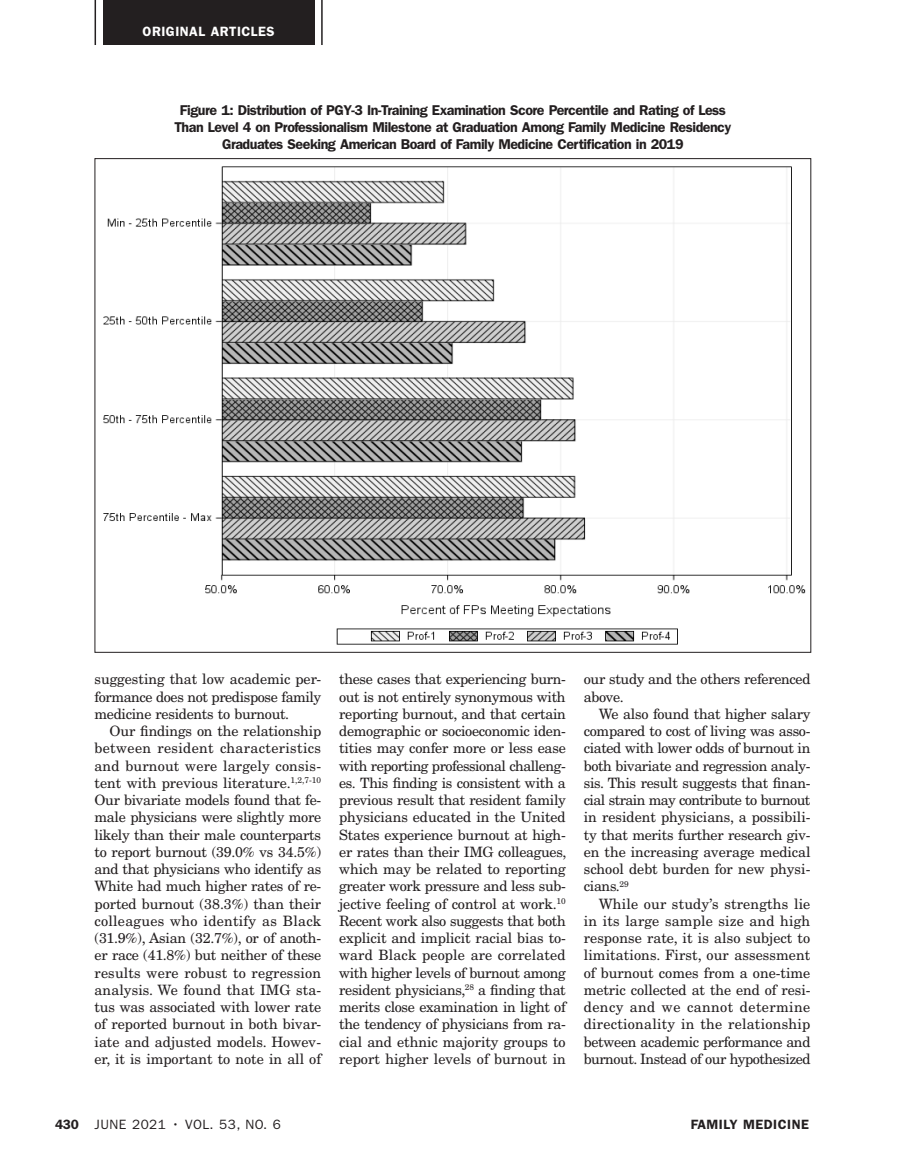
<style>
.page{position:relative;width:905px;height:1175px;background:#fff}
.page>*{position:absolute;margin:0;border:0;box-sizing:border-box;transform-origin:0 0}
.Body_Text{font:14.25px/17.2px "New Century Schlbk LT Std";letter-spacing:-.005em;color:#231f20;text-align:justify}
.Table_Title{font:600 14.25px/17.2px "ITC Franklin Gothic Std";letter-spacing:-.035em;color:#231f20;text-align:center}
.t1{font:13.5px "ITC Franklin Gothic Std";letter-spacing:.035em;color:#231f20}
.t2{font:600 13.5px "ITC Franklin Gothic Std";letter-spacing:.035em;color:#fff}
.t3{font:600 13.5px "ITC Franklin Gothic Std";letter-spacing:.035em;color:#231f20}
.s1{font-weight:600}
</style>
<div class="page">
<div style="left:103px;top:0;width:211px;height:45px;background:#231f20"></div>
<hr style="left:321px;top:0;width:1px;height:45px;background:#231f20">
<hr style="left:94px;top:0;width:2px;height:45px;background:#231f20">
<img style="left:103px;top:166px;width:703px;height:479px">
<p class="t2" style="left:143px;top:23px;width:133px">ORIGINAL ARTICLES</p>
<p class="Table_Title" style="left:174px;top:101px;width:558px">Figure 1: Distribution of PGY-3 In-Training Examination Score Percentile and Rating of Less<br>Than Level 4 on Professionalism Milestone at Graduation Among Family Medicine Residency<br>Graduates Seeking American Board of Family Medicine Certification in 2019</p>
<p class="Body_Text" style="left:94px;top:670px;width:228px">suggesting that low academic per&shy;formance does not predispose family medicine residents to burnout.</p>
<p class="Body_Text" style="left:94px;top:722px;width:228px;text-indent:15px">Our findings on the relationship between resident characteristics and burnout were largely consis&shy;tent with previous literature.<sup>1,2,7-10<br></sup>Our bivariate models found that fe&shy;male physicians were slightly more likely than their male counterparts to report burnout (39.0% vs 34.5%) and that physicians who identify as White had much higher rates of re&shy;ported burnout (38.3%) than their colleagues who identify as Black (31.9%), Asian (32.7%), or of anoth&shy;er race (41.8%) but neither of these results were robust to regression analysis. We found that IMG sta&shy;tus was associated with lower rate of reported burnout in both bivar&shy;iate and adjusted models. Howev&shy;er, it is important to note in all of</p>
<p class="Body_Text" style="left:339px;top:670px;width:229px">these cases that experiencing burn&shy;out is not entirely synonymous with reporting burnout, and that certain demographic or socioeconomic iden&shy;tities may confer more or less ease with reporting professional challeng&shy;es. This finding is consistent with a previous result that resident family physicians educated in the United States experience burnout at high&shy;er rates than their IMG colleagues, which may be related to reporting greater work pressure and less sub&shy;jective feeling of control at work.<sup>10<br></sup>Recent work also suggests that both explicit and implicit racial bias to&shy;ward Black people are correlated with higher levels of burnout among resident physicians,<sup>28</sup> a finding that merits close examination in light of the tendency of physicians from ra&shy;cial and ethnic majority groups to report higher levels of burnout in</p>
<p class="Body_Text" style="left:584px;top:670px;width:228px">our study and the others referenced above.</p>
<p class="Body_Text" style="left:584px;top:705px;width:228px;text-indent:15px">We also found that higher salary compared to cost of living was asso&shy;ciated with lower odds of burnout in both bivariate and regression analy&shy;sis. This result suggests that finan&shy;cial strain may contribute to burnout in resident physicians, a possibili&shy;ty that merits further research giv&shy;en the increasing average medical school debt burden for new physi&shy;cians.<sup>29</sup></p>
<p class="Body_Text" style="left:584px;top:895px;width:228px;text-indent:15px">While our study’s strengths lie in its large sample size and high response rate, it is also subject to limitations. First, our assessment of burnout comes from a one-time metric collected at the end of resi&shy;dency and we cannot determine directionality in the relationship between academic performance and burnout. Instead of our hypothesized</p>
<p class="t1" style="left:55px;top:1116px;width:227px"><span class="s1">430</span> JUNE 2021 • VOL. 53, NO. 6</p>
<p class="t3" style="left:690px;top:1116px;width:120px">FAMILY MEDICINE</p>
</div>
